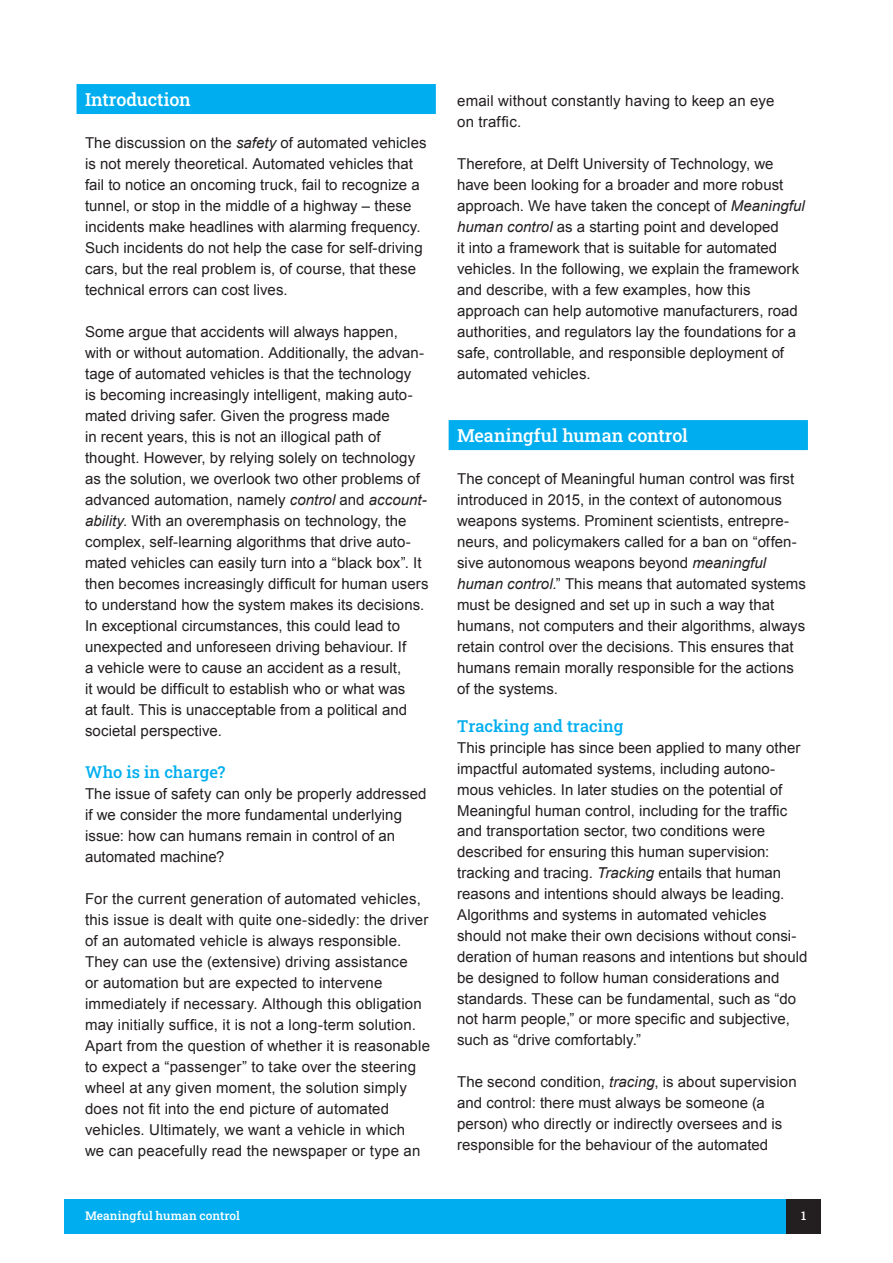
<style>
.page{position:relative;width:893px;height:1263px;background:#fff}
.page>*{position:absolute;margin:0;border:0;box-sizing:border-box;transform-origin:0 0}
.body{font:500 18px "Roboto Slab";color:#fff}
.tussenkop{font:500 18px "Roboto Slab";letter-spacing:-.01em;color:#fff}
.body-2{font:500 16.5px "Roboto Slab";color:#00aeef}
.tussenkopje{font:500 16.5px "Roboto Slab";color:#00aeef}
.body-3{font:15px/21px "Arial";letter-spacing:.005em;color:#231f20}
.t1{font:500 12px "Roboto Slab";letter-spacing:.005em;color:#fff}
.s1{font-style:italic}
</style>
<div class="page">
<div style="left:77px;top:84px;width:359px;height:30px;background:#00aeef"></div>
<div style="left:449px;top:420px;width:359px;height:30px;background:#00aeef"></div>
<div style="left:64px;top:1199px;width:723px;height:34px;background:#00aeef"></div>
<div style="left:787px;top:1199px;width:34px;height:34px;background:#231f20"></div>
<p class="tussenkop" style="left:85px;top:87px;width:107px">Introduction</p>
<p class="body-3" style="left:85px;top:132px;width:343px">The discussion on the <span class="s1">safety</span> of automated vehicles is not merely theoretical. Automated vehicles that fail to notice an oncoming truck, fail to recognize a tunnel, or stop in the middle of a highway – these incidents make headlines with alarming frequency.<br>Such incidents do not help the case for self-driving cars, but the real problem is, of course, that these technical errors can cost lives.</p>
<p class="body-3" style="left:85px;top:321px;width:345px">Some argue that accidents will always happen,<br>with or without automation. Additionally, the advan&shy;tage of automated vehicles is that the technology<br>is becoming increasingly intelligent, making auto&shy;mated driving safer. Given the progress made<br>in recent years, this is not an illogical path of thought. However, by relying solely on technology as the solution, we overlook two other problems of advanced automation, namely <span class="s1">control</span> and <span class="s1">account&shy;ability</span>. With an overemphasis on technology, the complex, self-learning algorithms that drive auto&shy;mated vehicles can easily turn into a “black box”. It then becomes increasingly difficult for human users to understand how the system makes its decisions.<br>In exceptional circumstances, this could lead to unexpected and unforeseen driving behaviour. If<br>a vehicle were to cause an accident as a result,<br>it would be difficult to establish who or what was<br>at fault. This is unacceptable from a political and societal perspective.</p>
<p class="tussenkopje" style="left:85px;top:760px;width:142px">Who is in charge?</p>
<p class="body-3" style="left:85px;top:783px;width:343px">The issue of safety can only be properly addressed if we consider the more fundamental underlying issue: how can humans remain in control of an automated machine?</p>
<p class="body-3" style="left:85px;top:888px;width:346px">For the current generation of automated vehicles, this issue is dealt with quite one-sidedly: the driver of an automated vehicle is always responsible.<br>They can use the (extensive) driving assistance<br>or automation but are expected to intervene immediately if necessary. Although this obligation may initially suffice, it is not a long-term solution.<br>Apart from the question of whether it is reasonable to expect a “passenger” to take over the steering wheel at any given moment, the solution simply does not fit into the end picture of automated vehicles. Ultimately, we want a vehicle in which<br>we can peacefully read the newspaper or type an</p>
<p class="body-3" style="left:457px;top:90px;width:319px">email without constantly having to keep an eye on traffic.</p>
<p class="body-3" style="left:457px;top:153px;width:349px">Therefore, at Delft University of Technology, we have been looking for a broader and more robust approach. We have taken the concept of <span class="s1">Meaningful human control</span> as a starting point and developed<br>it into a framework that is suitable for automated vehicles. In the following, we explain the framework and describe, with a few examples, how this approach can help automotive manufacturers, road authorities, and regulators lay the foundations for a safe, controllable, and responsible deployment of automated vehicles.</p>
<p class="body" style="left:457px;top:423px;width:232px">Meaningful human control</p>
<p class="body-3" style="left:457px;top:468px;width:350px">The concept of Meaningful human control was first introduced in 2015, in the context of autonomous weapons systems. Prominent scientists, entrepre&shy;neurs, and policymakers called for a ban on “offen&shy;sive autonomous weapons beyond <span class="s1">meaningful human control</span>.” This means that automated systems must be designed and set up in such a way that humans, not computers and their algorithms, always retain control over the decisions. This ensures that humans remain morally responsible for the actions of the systems.</p>
<p class="body-2" style="left:457px;top:715px;width:168px">Tracking and tracing</p>
<p class="body-3" style="left:457px;top:737px;width:352px">This principle has since been applied to many other impactful automated systems, including autono&shy;mous vehicles. In later studies on the potential of Meaningful human control, including for the traffic and transportation sector, two conditions were described for ensuring this human supervision: tracking and tracing. <span class="s1">Tracking</span> entails that human reasons and intentions should always be leading.<br>Algorithms and systems in automated vehicles should not make their own decisions without consi&shy;deration of human reasons and intentions but should be designed to follow human considerations and standards. These can be fundamental, such as “do not harm people,” or more specific and subjective, such as “drive comfortably.”</p>
<p class="body-3" style="left:457px;top:1072px;width:341px">The second condition, <span class="s1">tracing</span>, is about supervision and control: there must always be someone (a person) who directly or indirectly oversees and is responsible for the behaviour of the automated</p>
<p class="t1" style="left:85px;top:1208px;width:156px">Meaningful human control</p>
<p class="t1" style="left:801px;top:1208px;width:7px">1</p>
</div>
